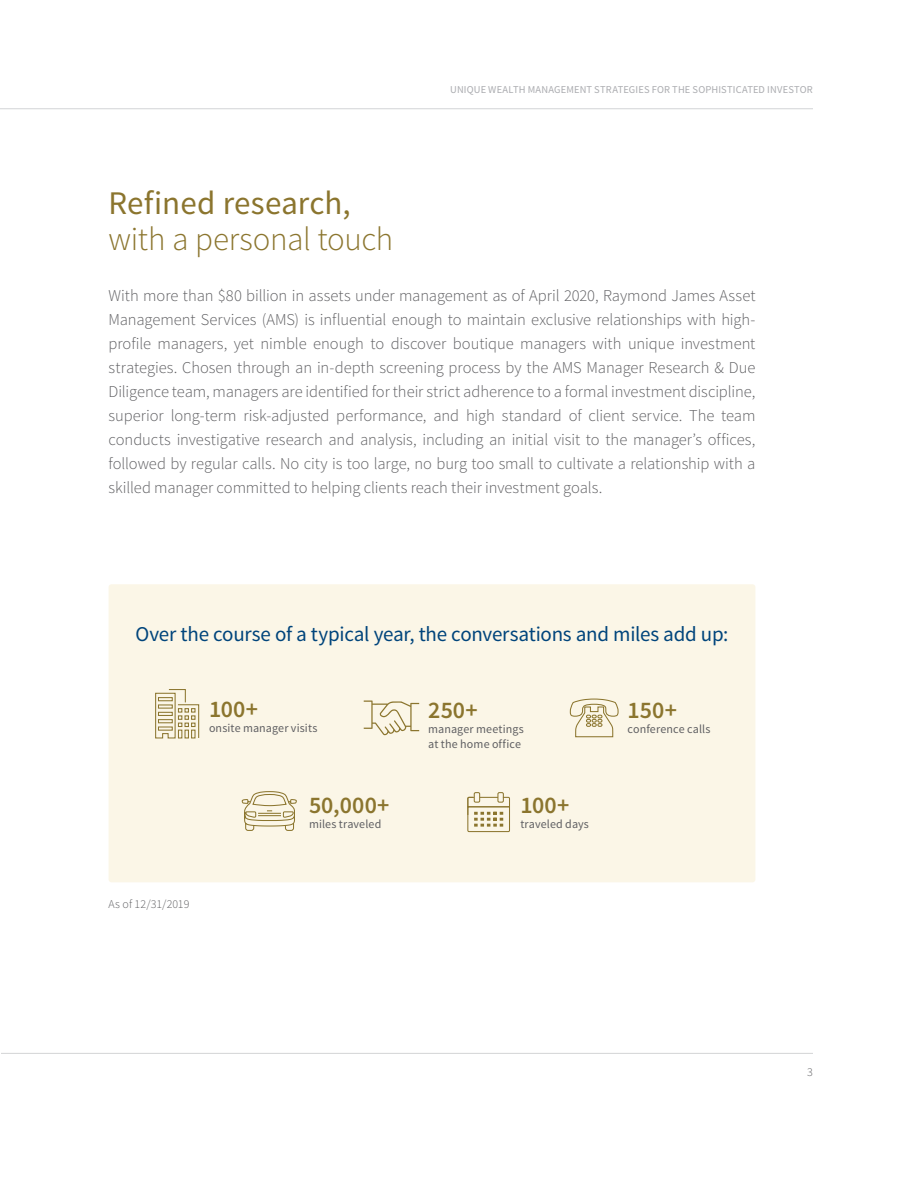
<style>
.page{position:relative;width:918px;height:1188px;background:#fff}
.page>*{position:absolute;margin:0;border:0;box-sizing:border-box;transform-origin:0 0}
.Managers{font:300 33px "Source Sans Pro";letter-spacing:-.01em;color:#8b752e}
.Managers-2{font:33px "Source Sans Pro";color:#8b752e}
.Managers-3{font:600 23.85px "Source Sans Pro";letter-spacing:.005em;color:#8b752e}
.Managers-4{font:21px "Source Sans Pro";letter-spacing:-.01em;color:#00447b}
.t1{font:300 16.5px/24px "Source Sans Pro";letter-spacing:-.005em;color:#5f5f62;text-align:justify}
.Managers-5{font:12px/15px "Source Sans Pro";letter-spacing:.01em;color:#5f5f62}
.t2{font:300 12px "Source Sans Pro";letter-spacing:.005em;color:#5f5f62}
.t3{font:10.5px "Source Sans Pro";letter-spacing:.015em;color:#abacb0}
</style>
<div class="page">
<hr style="left:0;top:108px;width:813px;height:1px;background:#d3d4d6">
<hr style="left:1px;top:1053px;width:812px;height:1px;background:#d3d4d6">
<div style="left:109px;top:584px;width:646px;height:298px;background:#fbf6e7;border-radius:3px"></div>
<svg style="left:155px;top:689px;width:45px;height:50px"></svg>
<svg style="left:364px;top:701px;width:55px;height:34px"></svg>
<svg style="left:569px;top:698px;width:50px;height:40px"></svg>
<svg style="left:467px;top:792px;width:43px;height:41px"></svg>
<svg style="left:241px;top:791px;width:56px;height:40px"></svg>
<p class="t3" style="left:450px;top:83px;width:364px">UNIQUE WEALTH MANAGEMENT STRATEGIES FOR THE SOPHISTICATED INVESTOR</p>
<p class="Managers-2" style="left:109px;top:182px;width:244px">Refined research,</p>
<p class="Managers" style="left:109px;top:219px;width:286px">with a personal touch</p>
<p class="t1" style="left:109px;top:283px;width:648px">With more than $80 billion in assets under management as of April 2020, Raymond James Asset Management Services (AMS) is influential enough to maintain exclusive relationships with high&shy;profile managers, yet nimble enough to discover boutique managers with unique investment strategies. Chosen through an in-depth screening process by the AMS Manager Research &amp; Due Diligence team, managers are identified for their strict adherence to a formal investment discipline, superior long-term risk-adjusted performance, and high standard of client service. The team conducts investigative research and analysis, including an initial visit to the manager’s offices, followed by regular calls. No city is too large, no burg too small to cultivate a relationship with a skilled manager committed to helping clients reach their investment goals.</p>
<p class="Managers-4" style="left:136px;top:621px;width:594px">Over the course of a typical year, the conversations and miles add up:</p>
<p class="Managers-3" style="left:209px;top:694px;width:50px">100+</p>
<p class="Managers-5" style="left:209px;top:721px;width:110px">onsite manager visits</p>
<p class="Managers-3" style="left:309px;top:790px;width:82px">50,000+</p>
<p class="Managers-5" style="left:309px;top:816px;width:74px">miles traveled</p>
<p class="t2" style="left:109px;top:897px;width:83px">As of 12/31/2019</p>
<p class="Managers-3" style="left:428px;top:695px;width:51px">250+</p>
<p class="Managers-5" style="left:428px;top:722px;width:97px">manager meetings at the home office</p>
<p class="Managers-3" style="left:520px;top:790px;width:50px">100+</p>
<p class="Managers-5" style="left:520px;top:816px;width:70px">traveled days</p>
<p class="Managers-3" style="left:628px;top:695px;width:51px">150+</p>
<p class="Managers-5" style="left:628px;top:722px;width:84px">conference calls</p>
<p class="t2" style="left:807px;top:1064px;width:7px">3</p>
</div>
